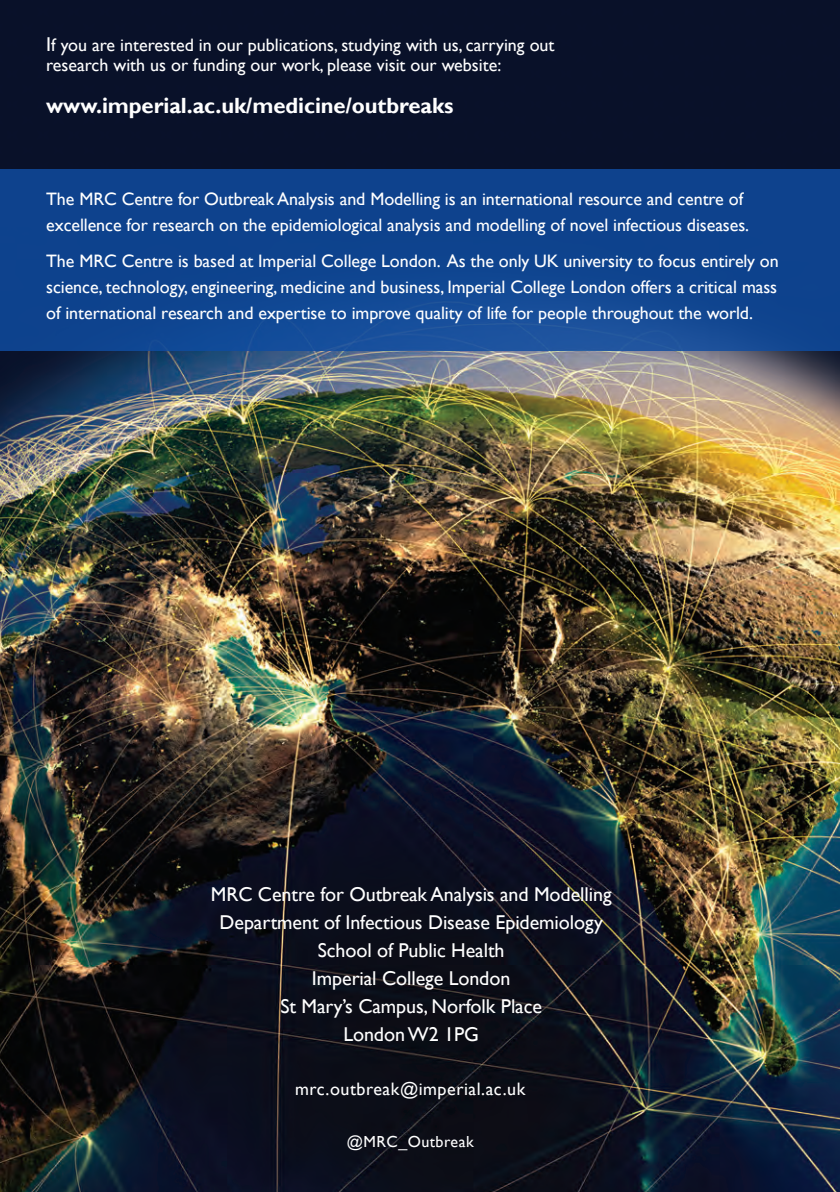
<style>
.page{position:relative;width:840px;height:1192px;background:#fff}
.page>*{position:absolute;margin:0;border:0;box-sizing:border-box;transform-origin:0 0}
.body{font:700 22px "Gill Sans";letter-spacing:-.005em;color:#fff}
.body-2{font:20px "Gill Sans";letter-spacing:-.005em;color:#fff}
.body-3{font:18px/26px "Gill Sans";letter-spacing:-.005em;color:#fff}
.body-4{font:18px "Gill Sans";letter-spacing:.03em;color:#fff}
.body-5{font:16px "Gill Sans";letter-spacing:.03em;color:#fff}
.s1{font-size:20px}
</style>
<div class="page">
<img style="left:0;top:0;width:840px;height:1192px">
<div style="left:0;top:169px;width:840px;height:182px;background:linear-gradient(to bottom,#0c3f8a,#144a96)"></div>
<p class="body-3" style="left:46px;top:35px;width:510px;line-height:20px"><span class="s1">I</span>f you are interested in our publications, studying with us, carrying out research with us or funding our work, please visit our website:</p>
<p class="body" style="left:46px;top:93px;width:409px">www.imperial.ac.uk/medicine/outbreaks</p>
<p class="body-3" style="left:46px;top:186px;width:704px">The MRC Centre for Outbreak Analysis and Modelling is an international resource and centre of excellence for research on the epidemiological analysis and modelling of novel infectious diseases.</p>
<p class="body-3" style="left:46px;top:248px;width:734px;text-align:justify">The MRC Centre is based at Imperial College London. As the only UK university to focus entirely on science, technology, engineering, medicine and business, Imperial College London offers a critical mass of international research and expertise to improve quality of life for people throughout the world.</p>
<p class="body-2" style="left:211px;top:882px;width:402px">MRC Centre for Outbreak Analysis and Modelling</p>
<p class="body-2" style="left:220px;top:910px;width:385px">Department of Infectious Disease Epidemiology</p>
<p class="body-2" style="left:318px;top:938px;width:188px">School of Public Health</p>
<p class="body-2" style="left:312px;top:966px;width:200px">Imperial College London</p>
<p class="body-2" style="left:280px;top:994px;width:263px">St Mary’s Campus, Norfolk Place</p>
<p class="body-2" style="left:343px;top:1022px;width:137px">London W2 1PG</p>
<p class="body-4" style="left:295px;top:1079px;width:232px">mrc.outbreak@imperial.ac.uk</p>
<p class="body-5" style="left:347px;top:1132px;width:128px">@MRC_Outbreak</p>
</div>
